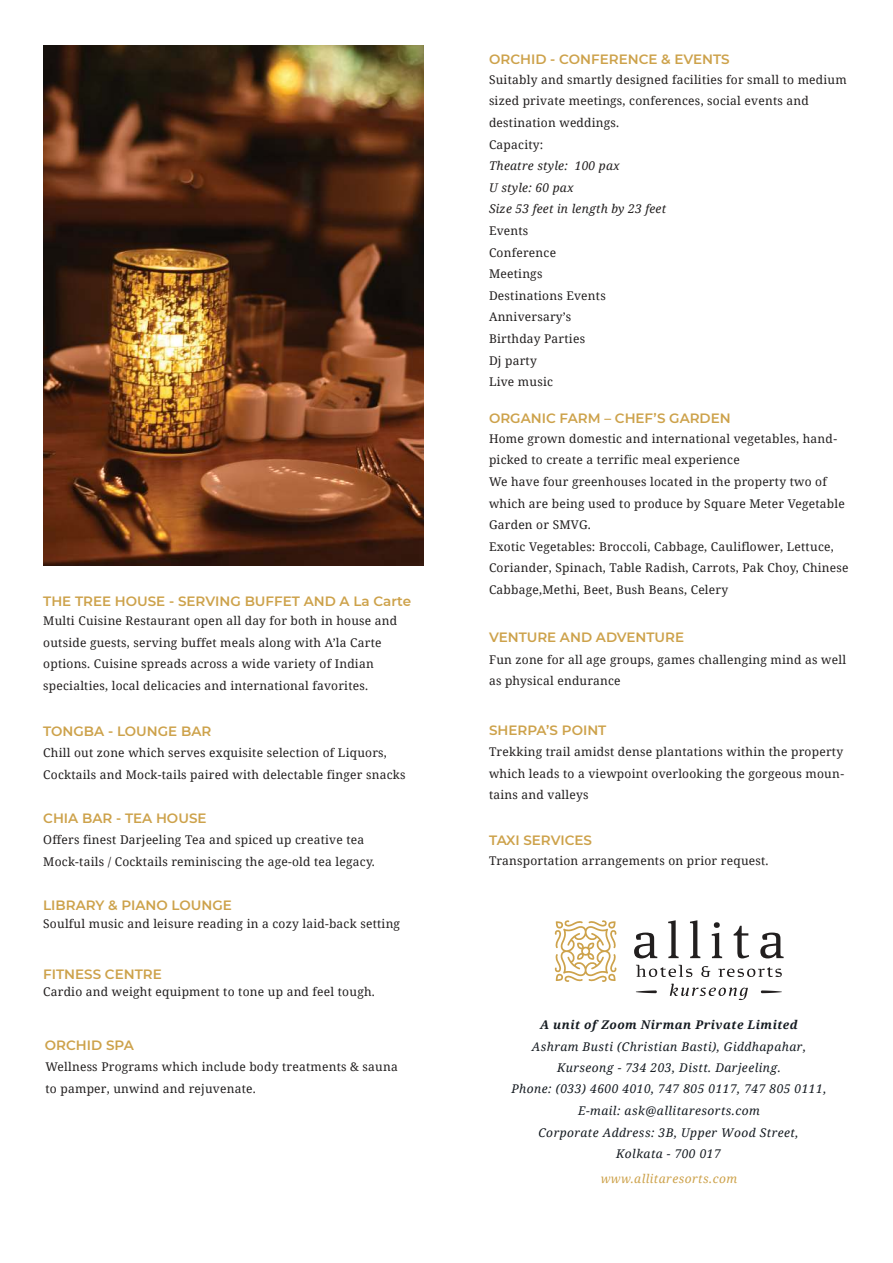
<style>
.page{position:relative;width:893px;height:1263px;background:#fff}
.page>*{position:absolute;margin:0;border:0;box-sizing:border-box;transform-origin:0 0}
.t1{font:600 13.5px "Montserrat";color:#cda24b}
.t2{font:12px/21.6px "Noto Serif";letter-spacing:.02em;color:#221f1f}
.t3{font:italic 12px/21.3px "Noto Serif";letter-spacing:.04em;color:#151b21;text-align:center}
.t4{font:italic 12px/21.6px "Noto Serif";letter-spacing:.02em;color:#221f1f}
.t5{font:italic 700 12px "Noto Serif";letter-spacing:.04em;color:#151b21}
.t6{font:italic 12px "Noto Serif";letter-spacing:.04em;color:#cda24b}
</style>
<div class="page">
<svg style="left:634px;top:932px;width:23px;height:26px"></svg>
<svg style="left:668px;top:920px;width:11px;height:38px"></svg>
<svg style="left:690px;top:920px;width:10px;height:38px"></svg>
<svg style="left:712px;top:922px;width:10px;height:36px"></svg>
<svg style="left:734px;top:926px;width:15px;height:32px"></svg>
<svg style="left:760px;top:932px;width:24px;height:26px"></svg>
<svg style="left:636px;top:965px;width:56px;height:12px"></svg>
<svg style="left:701px;top:966px;width:9px;height:11px"></svg>
<svg style="left:718px;top:967px;width:64px;height:10px"></svg>
<svg style="left:670px;top:983px;width:78px;height:17px"></svg>
<svg style="left:761px;top:990px;width:21px;height:3px"></svg>
<svg style="left:636px;top:990px;width:21px;height:3px"></svg>
<svg style="left:554px;top:920px;width:63px;height:62px"></svg>
<img style="left:43px;top:45px;width:381px;height:521px">
<p class="t1" style="left:43px;top:593px;width:370px">THE TREE HOUSE - SERVING BUFFET AND A La Carte</p>
<p class="t2" style="left:43px;top:611px;width:356px">Multi Cuisine Restaurant open all day for both in house and outside guests, serving buffet meals along with A’la Carte options. Cuisine spreads across a wide variety of Indian specialties, local delicacies and international favorites.</p>
<p class="t1" style="left:43px;top:724px;width:170px">TONGBA - LOUNGE BAR</p>
<p class="t2" style="left:43px;top:743px;width:364px">Chill out zone which serves exquisite selection of Liquors,<br>Cocktails and Mock-tails paired with delectable finger snacks</p>
<p class="t1" style="left:43px;top:810px;width:165px">CHIA BAR - TEA HOUSE</p>
<p class="t2" style="left:43px;top:830px;width:333px">Offers finest Darjeeling Tea and spiced up creative tea<br>Mock-tails / Cocktails reminiscing the age-old tea legacy.</p>
<p class="t1" style="left:43px;top:897px;width:190px">LIBRARY &amp; PIANO LOUNGE</p>
<p class="t2" style="left:43px;top:914px;width:358px">Soulful music and leisure reading in a cozy laid-back setting</p>
<p class="t1" style="left:43px;top:966px;width:120px">FITNESS CENTRE</p>
<p class="t2" style="left:43px;top:982px;width:333px">Cardio and weight equipment to tone up and feel tough.</p>
<p class="t1" style="left:45px;top:1037px;width:90px">ORCHID SPA</p>
<p class="t2" style="left:46px;top:1057px;width:354px">Wellness Programs which include body treatments &amp; sauna to pamper, unwind and rejuvenate.</p>
<p class="t1" style="left:489px;top:51px;width:242px">ORCHID - CONFERENCE &amp; EVENTS</p>
<p class="t2" style="left:489px;top:70px;width:359px">Suitably and smartly designed facilities for small to medium sized private meetings, conferences, social events and destination weddings.<br>Capacity:</p>
<p class="t4" style="left:489px;top:156px;width:179px">Theatre style: 100 pax<br>U style: 60 pax<br>Size 53 feet in length by 23 feet</p>
<p class="t2" style="left:489px;top:221px;width:118px">Events<br>Conference<br>Meetings<br>Destinations Events<br>Anniversary’s<br>Birthday Parties<br>Dj party<br>Live music</p>
<p class="t1" style="left:489px;top:411px;width:243px">ORGANIC FARM – CHEF’S GARDEN</p>
<p class="t2" style="left:489px;top:429px;width:361px">Home grown domestic and international vegetables, hand&shy;picked to create a terrific meal experience<br>We have four greenhouses located in the property two of which are being used to produce by Square Meter Vegetable Garden or SMVG.<br>Exotic Vegetables: Broccoli, Cabbage, Cauliflower, Lettuce, Coriander, Spinach, Table Radish, Carrots, Pak Choy, Chinese Cabbage,Methi, Beet, Bush Beans, Celery</p>
<p class="t1" style="left:489px;top:629px;width:196px">VENTURE AND ADVENTURE</p>
<p class="t2" style="left:489px;top:650px;width:359px">Fun zone for all age groups, games challenging mind as well as physical endurance</p>
<p class="t1" style="left:489px;top:722px;width:119px">SHERPA’S POINT</p>
<p class="t2" style="left:489px;top:742px;width:357px;text-align:justify">Trekking trail amidst dense plantations within the property which leads to a viewpoint overlooking the gorgeous moun&shy;tains and valleys</p>
<p class="t1" style="left:489px;top:833px;width:105px">TAXI SERVICES</p>
<p class="t2" style="left:489px;top:851px;width:281px">Transportation arrangements on prior request.</p>
<p class="t5" style="left:540px;top:1020px;width:259px">A unit of Zoom Nirman Private Limited</p>
<p class="t3" style="left:511px;top:1037px;width:316px">Ashram Busti (Christian Basti), Giddhapahar, Kurseong - 734 203, Distt. Darjeeling.<br>Phone: (033) 4600 4010, 747 805 0117, 747 805 0111, E-mail: ask@allitaresorts.com</p>
<p class="t3" style="left:538px;top:1124px;width:262px;line-height:20.4px">Corporate Address: 3B, Upper Wood Street,<br>Kolkata - 700 017</p>
<p class="t6" style="left:601px;top:1174px;width:138px">www.allitaresorts.com</p>
</div>
